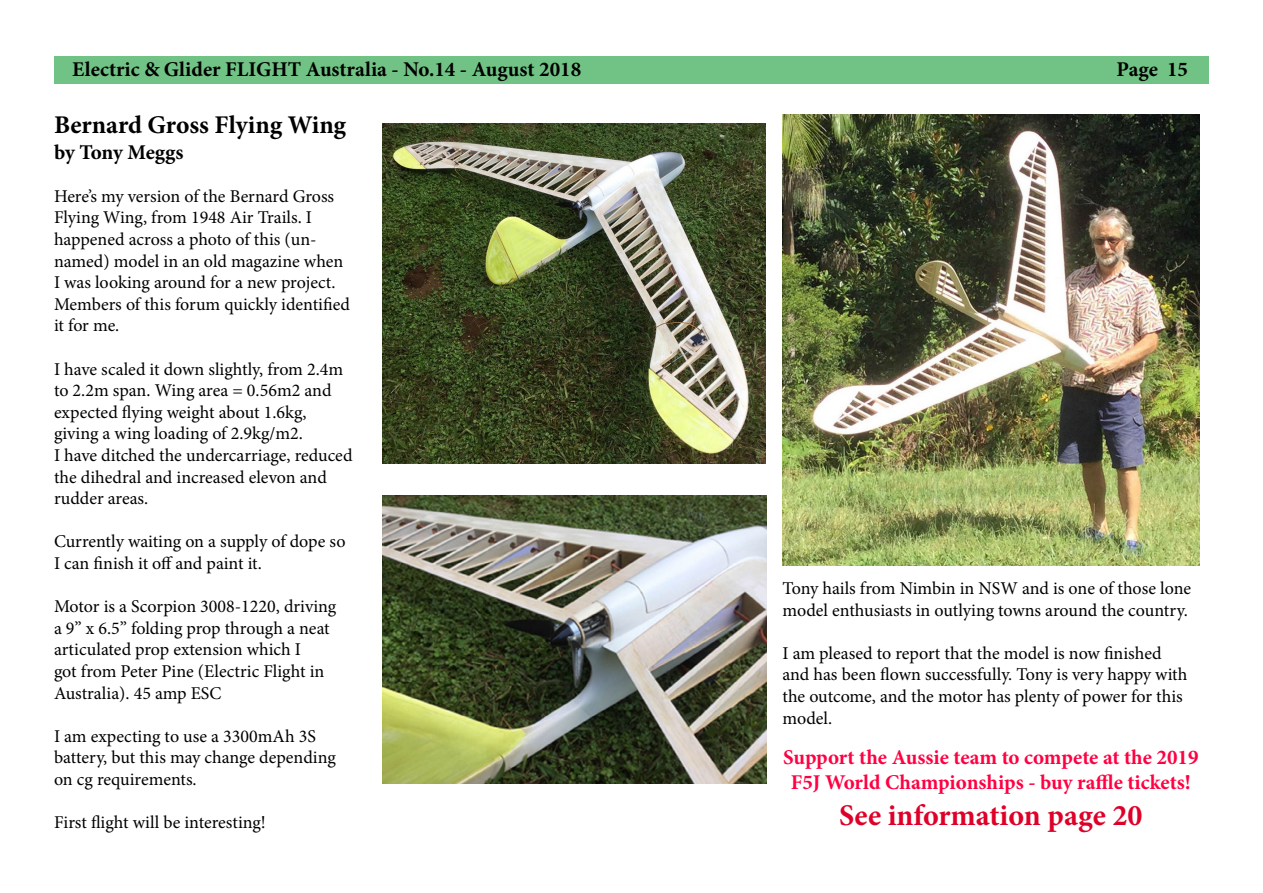
<style>
.page{position:relative;width:1263px;height:893px;background:#fff}
.page>*{position:absolute;margin:0;border:0;box-sizing:border-box;transform-origin:0 0}
.t1{font:700 30px "Minion Pro";color:#df0029}
.t2{font:700 25.5px "Minion Pro";color:#000}
.t3{font:700 21px/25.2px "Minion Pro";color:#ff0042;text-align:center}
.t4{font:700 21px "Minion Pro";color:#000}
.t5{font:18px/21.6px "Minion Pro";letter-spacing:-.005em;color:#000}
</style>
<div class="page">
<div style="left:54px;top:56px;width:1155px;height:28px;background:#71c385"></div>
<img style="left:782px;top:114px;width:417px;height:451px">
<img style="left:382px;top:496px;width:384px;height:287px">
<img style="left:382px;top:123px;width:383px;height:340px">
<p class="t4" style="left:72px;top:55px;width:510px">Electric &amp; Glider FLIGHT Australia - No.14 - August 2018</p>
<p class="t4" style="left:1116px;top:55px;width:73px">Page 15</p>
<h2 class="t2" style="left:54px;top:107px;width:294px">Bernard Gross Flying Wing</h2>
<p class="t4" style="left:54px;top:137px;width:131px">by Tony Meggs</p>
<p class="t5" style="left:54px;top:185px;width:297px">Here’s my version of the Bernard Gross Flying Wing, from 1948 Air Trails. I happened across a photo of this (un&shy;named) model in an old magazine when I was looking around for a new project.<br>Members of this forum quickly identified it for me.</p>
<p class="t5" style="left:54px;top:358px;width:300px">I have scaled it down slightly, from 2.4m to 2.2m span. Wing area = 0.56m2 and expected flying weight about 1.6kg, giving a wing loading of 2.9kg/m2.<br>I have ditched the undercarriage, reduced the dihedral and increased elevon and rudder areas.</p>
<p class="t5" style="left:54px;top:531px;width:293px">Currently waiting on a supply of dope so<br>I can finish it off and paint it.</p>
<p class="t5" style="left:54px;top:596px;width:284px">Motor is a Scorpion 3008-1220, driving a 9” x 6.5” folding prop through a neat articulated prop extension which I<br>got from Peter Pine (Electric Flight in Australia). 45 amp ESC</p>
<p class="t5" style="left:54px;top:725px;width:283px">I am expecting to use a 3300mAh 3S battery, but this may change depending on cg requirements.</p>
<p class="t5" style="left:54px;top:812px;width:213px">First flight will be interesting!</p>
<p class="t5" style="left:782px;top:578px;width:410px">Tony hails from Nimbin in NSW and is one of those lone model enthusiasts in outlying towns around the country.</p>
<p class="t5" style="left:782px;top:642px;width:406px">I am pleased to report that the model is now finished and has been flown successfully. Tony is very happy with the outcome, and the motor has plenty of power for this model.</p>
<p class="t3" style="left:783px;top:744px;width:417px">Support the Aussie team to compete at the 2019<br>F5J World Championships - buy raffle tickets!</p>
<h1 class="t1" style="left:839px;top:794px;width:305px">See information page 20</h1>
</div>
